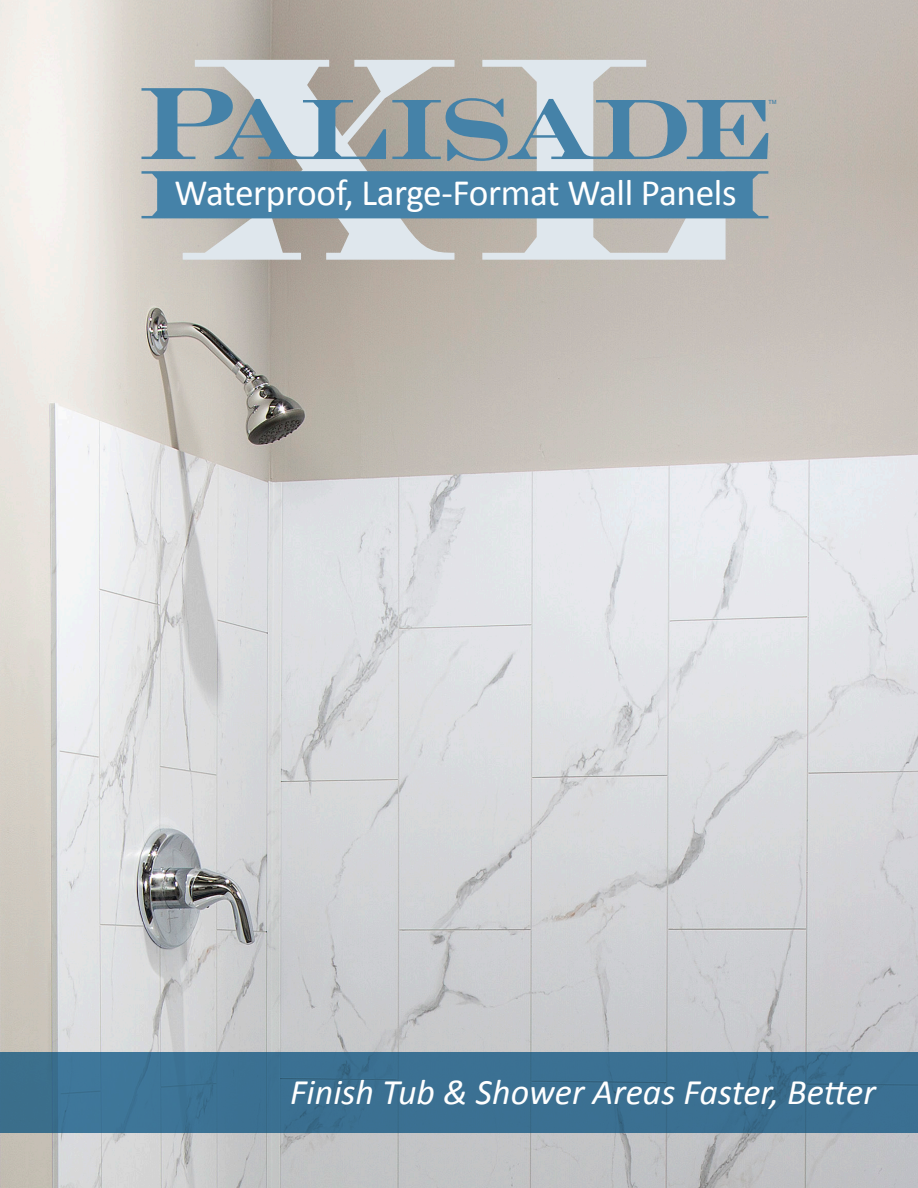
<style>
.page{position:relative;width:918px;height:1188px;background:#fff}
.page>*{position:absolute;margin:0;border:0;box-sizing:border-box;transform-origin:0 0}
.t1{font:37.35px "Calibri";letter-spacing:-.01em;color:#fff}
.t2{font:italic 36px "Calibri";color:#fff}
.t3{font:500 5.7px "Swiss 721 BT";color:#4582a8}
</style>
<div class="page">
<img style="left:0;top:0;width:918px;height:1188px">
<div style="left:0;top:1052px;width:918px;height:81px;background:#3b7092"></div>
<svg style="left:183px;top:60px;width:272px;height:200px;background:#c6c6c4"></svg>
<svg style="left:482px;top:60px;width:244px;height:200px;background:#cbcbc9"></svg>
<svg style="left:141px;top:88px;width:245px;height:71px;background:#9caeb7"></svg>
<svg style="left:392px;top:98px;width:376px;height:63px;background:#93a6b0"></svg>
<div style="left:141px;top:171px;width:627px;height:47px;background:#4582a8"></div>
<p class="t1" style="left:175px;top:169px;width:564px">Waterproof, Large-Format Wall Panels</p>
<p class="t3" style="left:769px;top:98px;width:10px">TM</p>
<p class="t2" style="left:290px;top:1068px;width:587px">Finish Tub &amp; Shower Areas Faster, Better</p>
</div>
